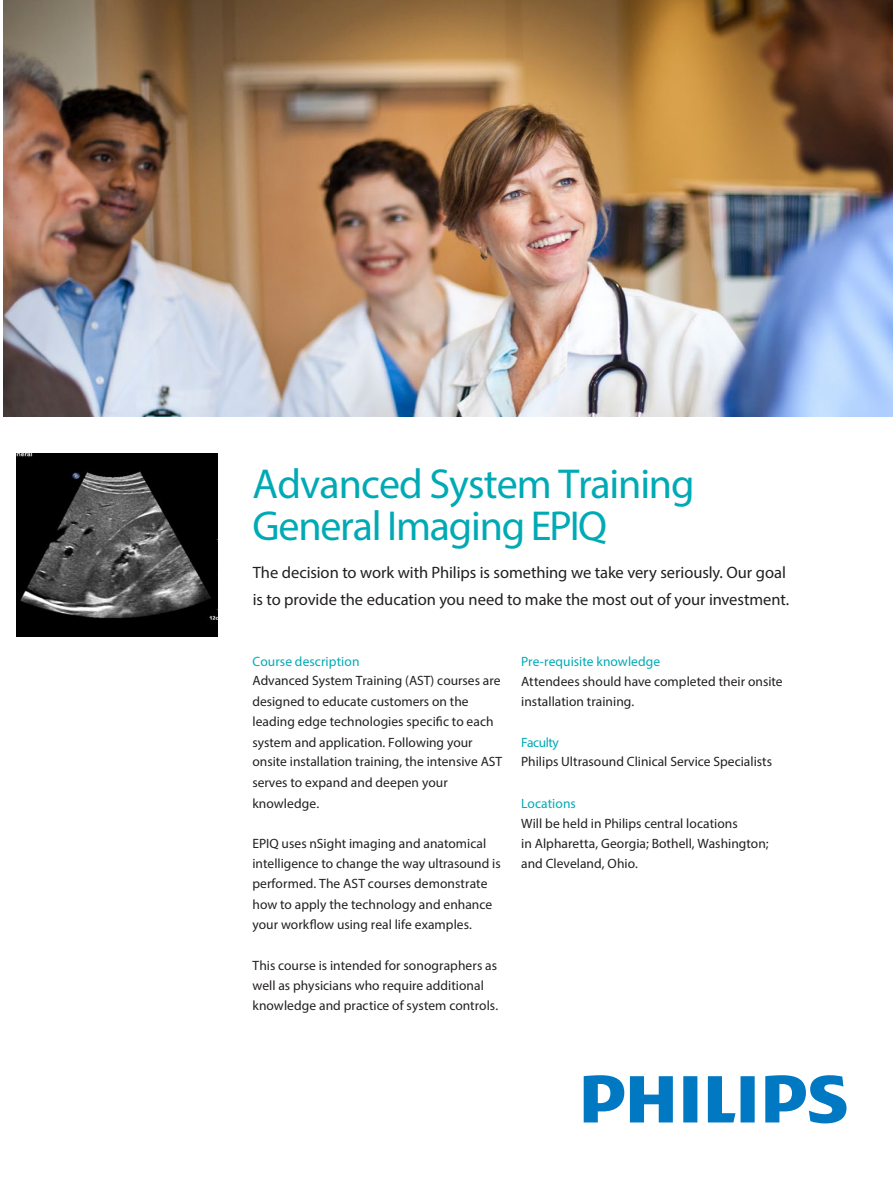
<style>
.page{position:relative;width:893px;height:1187px;background:#fff}
.page>*{position:absolute;margin:0;border:0;box-sizing:border-box;transform-origin:0 0}
._04_introduction_tex{font:42px/42.5px "Myriad Pro";letter-spacing:-.03em;color:#00aab5}
._04_introduction_tex-2{font:16.5px/27px "Myriad Pro";letter-spacing:-.005em;color:#231f20}
._01_Body_Text{font:13.5px/20.2px "Myriad Pro";color:#231f20}
._02_Body_text_headin{font:13.5px/20.2px "Myriad Pro";color:#231f20}
._01_Body_Text-2{font:13.5px "Myriad Pro";letter-spacing:.005em;color:#00aab5}
._02_Body_text_headin-2{font:13.5px "Myriad Pro";letter-spacing:.005em;color:#00aab5}
.s1{color:#00aab5}
</style>
<div class="page">
<svg style="left:584px;top:1075px;width:262px;height:48px"></svg>
<img style="left:4px;top:0;width:889px;height:416px">
<img style="left:17px;top:453px;width:201px;height:183px">
<p class="_04_introduction_tex" style="left:253px;top:461px;width:443px">Advanced System Training<br>General Imaging EPIQ</p>
<p class="_04_introduction_tex-2" style="left:253px;top:558px;width:538px">The decision to work with Philips is something we take very seriously. Our goal is to provide the education you need to make the most out of your investment.</p>
<p class="_01_Body_Text" style="left:252px;top:650px;width:251px"><span class="s1">Course description<br></span>Advanced System Training (AST) courses are designed to educate customers on the leading edge technologies specific to each system and application. Following your onsite installation training, the intensive AST serves to expand and deepen your knowledge.</p>
<p class="_01_Body_Text" style="left:252px;top:833px;width:250px">EPIQ uses nSight imaging and anatomical intelligence to change the way ultrasound is performed. The AST courses demonstrate how to apply the technology and enhance your workflow using real life examples.</p>
<p class="_01_Body_Text" style="left:252px;top:954px;width:247px">This course is intended for sonographers as well as physicians who require additional knowledge and practice of system controls.</p>
<p class="_01_Body_Text-2" style="left:521px;top:652px;width:141px">Pre-requisite knowledge</p>
<p class="_01_Body_Text" style="left:521px;top:671px;width:263px">Attendees should have completed their onsite installation training.</p>
<p class="_01_Body_Text" style="left:521px;top:732px;width:252px;line-height:19.6px"><span class="s1">Faculty<br></span>Philips Ultrasound Clinical Service Specialists</p>
<p class="_02_Body_text_headin-2" style="left:521px;top:794px;width:56px">Locations</p>
<p class="_02_Body_text_headin" style="left:521px;top:812px;width:249px">Will be held in Philips central locations<br>in Alpharetta, Georgia; Bothell, Washington; and Cleveland, Ohio.</p>
</div>
